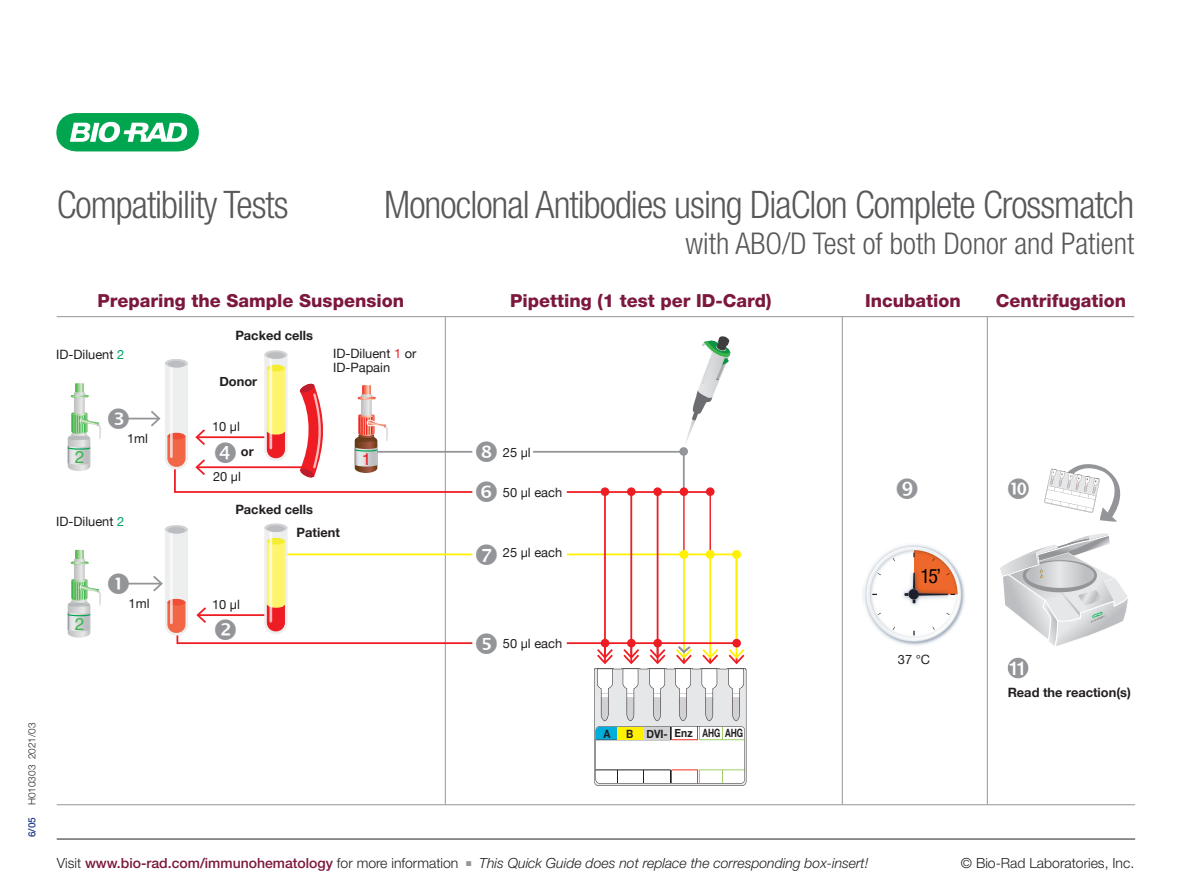
<style>
.page{position:relative;width:1191px;height:896px;background:#fff}
.page>*{position:absolute;margin:0;border:0;box-sizing:border-box;transform-origin:0 0}
.t1{font:300 condensed 38px "Helvetica Neue LT Std";letter-spacing:-.025em;color:#57585a}
.t2{font:300 condensed 30px "Helvetica Neue LT Std";color:#57585a}
.t3{font:condensed 19.8px "Helvetica Neue LT Std";color:#000}
.t4{font:500 19px "Helvetica Neue LT Std";color:#fff}
.t5{font:800 18px "Helvetica Neue LT Std";color:#7c173e}
.t6{font:17px "Helvetica";color:#3ab54a}
.t7{font:17px "Helvetica";color:#ee1d23}
.t8{font:italic 300 14px "Helvetica Neue LT Std";color:#231f20}
.t9{font:300 14px "Helvetica Neue LT Std";color:#231f20}
.t10{font:12.8px/14px "Helvetica Neue";color:#231f20}
.t11{font:700 12.8px "Helvetica Neue";color:#231f20}
.t12{font:700 11.4px "Helvetica Neue";color:#231f20;scale:.9 1}
.t13{font:300 10px "Helvetica Neue LT Std";color:#231f20}
.t14{font:500 10px "Helvetica Neue LT Std";color:#253f8e}
.s1{color:#00a261}
.s2{color:#ec1b28}
.s3{font-style:normal}
.s4{font-weight:500;font-style:normal;color:#7c173e}
.s5{color:#939598}
</style>
<div class="page">
<hr style="left:57px;top:838px;width:1078px;height:1px;background:#231f20">
<svg style="left:57px;top:113px;width:141px;height:38px"></svg>
<hr style="left:57px;top:804px;width:1078px;height:1px;background:#939598">
<hr style="left:841px;top:317px;width:1px;height:487px;background:#939598">
<hr style="left:445px;top:317px;width:1px;height:487px;background:#939598">
<hr style="left:986px;top:317px;width:1px;height:487px;background:#939598">
<hr style="left:709px;top:496px;width:2px;height:58px;background:#ee1d23">
<hr style="left:683px;top:496px;width:1px;height:58px;background:#ee1d23">
<hr style="left:283px;top:553px;width:189px;height:2px;background:#fff101">
<hr style="left:683px;top:450px;width:1px;height:41px;background:#939598">
<hr style="left:567px;top:553px;width:169px;height:2px;background:#fff101">
<hr style="left:174px;top:466px;width:2px;height:26px;background:#ee1d23">
<hr style="left:197px;top:436px;width:74px;height:2px;background:#ee1d23">
<svg style="left:195px;top:429px;width:12px;height:16px"></svg>
<hr style="left:126px;top:418px;width:33px;height:1px;background:#939598">
<div style="left:601px;top:639px;width:7px;height:8px;background:#ee1d23;border-radius:50%"></div>
<div style="left:601px;top:639px;width:8px;height:8px;border:1px solid #ee1d23;border-radius:50%"></div>
<div style="left:628px;top:639px;width:7px;height:8px;background:#ee1d23;border-radius:50%"></div>
<div style="left:627px;top:639px;width:8px;height:8px;border:1px solid #ee1d23;border-radius:50%"></div>
<div style="left:654px;top:639px;width:7px;height:8px;background:#ee1d23;border-radius:50%"></div>
<div style="left:653px;top:639px;width:9px;height:8px;border:1px solid #ee1d23;border-radius:50%"></div>
<hr style="left:197px;top:466px;width:108px;height:2px;background:#ee1d23">
<svg style="left:195px;top:459px;width:12px;height:16px"></svg>
<hr style="left:174px;top:491px;width:298px;height:2px;background:#ee1d23">
<hr style="left:375px;top:451px;width:97px;height:2px;background:#939598">
<hr style="left:177px;top:642px;width:295px;height:2px;background:#ee1d23">
<hr style="left:198px;top:614px;width:68px;height:2px;background:#ee1d23">
<svg style="left:196px;top:607px;width:12px;height:16px"></svg>
<hr style="left:125px;top:583px;width:36px;height:1px;background:#939598">
<div style="left:601px;top:488px;width:7px;height:7px;background:#ee1d23;border-radius:50%"></div>
<div style="left:600px;top:487px;width:9px;height:9px;border:1px solid #ee1d23;border-radius:50%"></div>
<div style="left:627px;top:488px;width:8px;height:7px;background:#ee1d23;border-radius:50%"></div>
<div style="left:627px;top:487px;width:8px;height:9px;border:1px solid #ee1d23;border-radius:50%"></div>
<div style="left:654px;top:488px;width:7px;height:7px;background:#ee1d23;border-radius:50%"></div>
<div style="left:653px;top:487px;width:9px;height:9px;border:1px solid #ee1d23;border-radius:50%"></div>
<div style="left:680px;top:448px;width:7px;height:7px;background:#939598;border-radius:50%"></div>
<div style="left:679px;top:447px;width:9px;height:9px;border:1px solid #939598;border-radius:50%"></div>
<hr style="left:604px;top:492px;width:2px;height:165px;background:#ee1d23">
<hr style="left:630px;top:492px;width:2px;height:165px;background:#ee1d23">
<hr style="left:656px;top:492px;width:2px;height:165px;background:#ee1d23">
<hr style="left:533px;top:451px;width:151px;height:2px;background:#939598">
<div style="left:706px;top:551px;width:8px;height:7px;background:#fff101;border-radius:50%"></div>
<div style="left:705px;top:550px;width:9px;height:9px;border:2px solid #fff101;border-radius:50%"></div>
<div style="left:733px;top:551px;width:7px;height:7px;background:#fff101;border-radius:50%"></div>
<div style="left:732px;top:550px;width:9px;height:9px;border:2px solid #fff101;border-radius:50%"></div>
<hr style="left:567px;top:491px;width:143px;height:2px;background:#ee1d23">
<div style="left:680px;top:488px;width:7px;height:7px;background:#ee1d23;border-radius:50%"></div>
<div style="left:679px;top:487px;width:9px;height:9px;border:1px solid #ee1d23;border-radius:50%"></div>
<div style="left:706px;top:488px;width:8px;height:7px;background:#ee1d23;border-radius:50%"></div>
<div style="left:706px;top:487px;width:8px;height:9px;border:1px solid #ee1d23;border-radius:50%"></div>
<hr style="left:735px;top:552px;width:2px;height:105px;background:#fff101">
<div style="left:680px;top:551px;width:7px;height:7px;background:#fff101;border-radius:50%"></div>
<div style="left:679px;top:550px;width:9px;height:9px;border:2px solid #fff101;border-radius:50%"></div>
<div style="left:733px;top:639px;width:7px;height:8px;background:#ee1d23;border-radius:50%"></div>
<div style="left:732px;top:639px;width:9px;height:8px;border:1px solid #ee1d23;border-radius:50%"></div>
<hr style="left:683px;top:553px;width:2px;height:104px;background:#fff101">
<hr style="left:709px;top:552px;width:2px;height:105px;background:#fff101">
<hr style="left:567px;top:642px;width:169px;height:2px;background:#ee1d23">
<svg style="left:594px;top:643px;width:152px;height:143px"></svg>
<svg style="left:67px;top:383px;width:34px;height:88px"></svg>
<svg style="left:67px;top:550px;width:34px;height:88px"></svg>
<svg style="left:264px;top:523px;width:23px;height:111px;background:#f4d095"></svg>
<svg style="left:264px;top:350px;width:23px;height:111px;background:#f4d095"></svg>
<svg style="left:149px;top:359px;width:39px;height:110px"></svg>
<svg style="left:151px;top:525px;width:37px;height:119px"></svg>
<svg style="left:685px;top:336px;width:46px;height:108px"></svg>
<img style="left:863px;top:544px;width:102px;height:102px">
<svg style="left:866px;top:547px;width:94px;height:94px"></svg>
<svg style="left:1000px;top:533px;width:128px;height:113px"></svg>
<svg style="left:299px;top:383px;width:24px;height:95px"></svg>
<svg style="left:354px;top:385px;width:35px;height:88px"></svg>
<div style="left:1007px;top:658px;width:21px;height:20px;background:#939598;border-radius:50%"></div>
<hr style="left:57px;top:316px;width:1077px;height:1px;background:#939598">
<svg style="left:1044px;top:464px;width:77px;height:58px"></svg>
<p class="t13" style="left:26px;top:805px;width:84px;rotate:-90deg">H010303 2021/03</p>
<p class="t14" style="left:26px;top:837px;width:22px;rotate:-90deg">6/05</p>
<h1 class="t1" style="left:57px;top:183px;width:233px">Compatibility Tests</h1>
<h1 class="t1" style="left:384px;top:183px;width:751px">Monoclonal Antibodies using DiaClon Complete Crossmatch</h1>
<h2 class="t2" style="left:685px;top:226px;width:450px">with ABO/D Test of both Donor and Patient</h2>
<p class="t5" style="left:97px;top:289px;width:308px">Preparing the Sample Suspension</p>
<p class="t5" style="left:510px;top:289px;width:263px">Pipetting (1 test per ID-Card)</p>
<p class="t5" style="left:865px;top:289px;width:97px">Incubation</p>
<p class="t5" style="left:996px;top:289px;width:132px">Centrifugation</p>
<p class="t11" style="left:235px;top:326px;width:79px">Packed cells</p>
<p class="t10" style="left:56px;top:348px;width:70px">ID-Diluent <span class="s1">2</span></p>
<p class="t6" style="left:75px;top:444px;width:11px">2</p>
<p class="t10" style="left:127px;top:432px;width:22px">1ml</p>
<p class="t10" style="left:56px;top:515px;width:70px">ID-Diluent <span class="s1">2</span></p>
<p class="t11" style="left:219px;top:372px;width:39px">Donor</p>
<p class="t10" style="left:212px;top:420px;width:29px">10 μl</p>
<p class="t11" style="left:241px;top:441px;width:14px">or</p>
<p class="t10" style="left:213px;top:470px;width:29px">20 μl</p>
<p class="t11" style="left:235px;top:499px;width:79px">Packed cells</p>
<p class="t10" style="left:333px;top:347px;width:85px">ID-Diluent <span class="s2">1</span> or<br>ID-Papain</p>
<p class="t7" style="left:362px;top:446px;width:11px">1</p>
<p class="t11" style="left:296px;top:522px;width:45px">Patient</p>
<p class="t6" style="left:75px;top:610px;width:11px">2</p>
<p class="t10" style="left:129px;top:597px;width:22px">1ml</p>
<p class="t10" style="left:212px;top:598px;width:29px">10 μl</p>
<p class="t10" style="left:503px;top:446px;width:29px">25 μl</p>
<p class="t10" style="left:503px;top:486px;width:61px">50 μl each</p>
<p class="t10" style="left:503px;top:546px;width:61px">25 μl each</p>
<p class="t10" style="left:503px;top:637px;width:61px">50 μl each</p>
<p class="t12" style="left:603px;top:725px;width:9px">A</p>
<p class="t12" style="left:626px;top:724px;width:131px">B DVI- Enz AHG AHG</p>
<h3 class="t3" style="left:920px;top:565px;width:22px">15’</h3>
<p class="t10" style="left:898px;top:653px;width:34px">37 °C</p>
<h3 class="t4" style="left:1009px;top:657px;width:20px">11</h3>
<p class="t11" style="left:1007px;top:683px;width:125px">Read the reaction(s)</p>
<p class="t8" style="left:57px;top:854px;width:813px"><span class="s3">Visit</span> <span class="s4">www.bio-rad.com/immunohematology</span> <span class="s3">for more information</span> <span class="s5">■</span> This Quick Guide does not replace the corresponding box-insert!</p>
<p class="t9" style="left:961px;top:854px;width:175px">© Bio-Rad Laboratories, Inc.</p>
</div>
